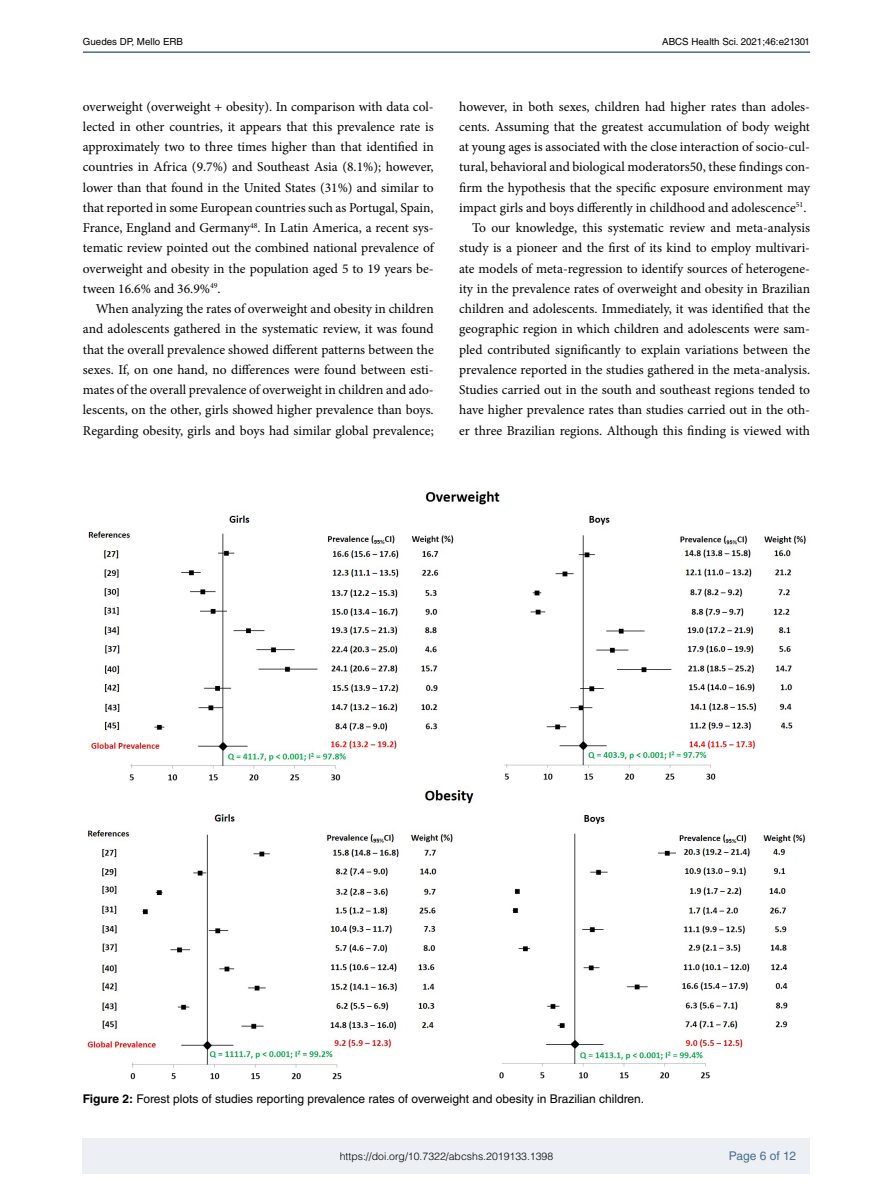
<style>
.page{position:relative;width:893px;height:1191px;background:#fff}
.page>*{position:absolute;margin:0;border:0;box-sizing:border-box;transform-origin:0 0}
.t1{font:13.5px/20.2px "Minion Pro";color:#000;text-align:justify}
.t2{font:12px "Helvetica LT Std";color:#000}
.t3{font:12px "Helvetica LT Std";color:#466e8d}
.t4{font:300 10.5px "Helvetica LT Std";color:#000}
.t5{font:9.75px "Helvetica LT Std";color:#000}
.s1{font-weight:700}
</style>
<div class="page">
<div style="left:83px;top:1138px;width:727px;height:35px;background:#ecf0f4"></div>
<hr style="left:83px;top:51px;width:727px;height:2px;background:#466e8d">
<img style="left:87px;top:491px;width:720px;height:589px">
<p class="t5" style="left:83px;top:36px;width:102px">Guedes DP, Mello ERB</p>
<p class="t5" style="left:662px;top:36px;width:149px">ABCS Health Sci. 2021;46:e21301</p>
<p class="t1" style="left:83px;top:96px;width:352px">overweight (overweight + obesity). In comparison with data col&shy;lected in other countries, it appears that this prevalence rate is approximately two to three times higher than that identified in countries in Africa (9.7%) and Southeast Asia (8.1%); however, lower than that found in the United States (31%) and similar to that reported in some European countries such as Portugal, Spain, France, England and Germany<sup>48</sup>. In Latin America, a recent sys&shy;tematic review pointed out the combined national prevalence of overweight and obesity in the population aged 5 to 19 years be&shy;tween 16.6% and 36.9%<sup>49</sup>.</p>
<p class="t1" style="left:83px;top:299px;width:352px;text-indent:13px">When analyzing the rates of overweight and obesity in children and adolescents gathered in the systematic review, it was found that the overall prevalence showed different patterns between the sexes. If, on one hand, no differences were found between esti&shy;mates of the overall prevalence of overweight in children and ado&shy;lescents, on the other, girls showed higher prevalence than boys.<br>Regarding obesity, girls and boys had similar global prevalence;</p>
<p class="t1" style="left:459px;top:96px;width:352px;text-align:right">however, in both sexes, children had higher rates than adoles&shy;cents. Assuming that the greatest accumulation of body weight at young ages is associated with the close interaction of socio-cul&shy;tural, behavioral and biological moderators50, these findings con&shy;firm the hypothesis that the specific exposure environment may impact girls and boys differently in childhood and adolescence<sup>51</sup>.<br>To our knowledge, this systematic review and meta-analysis study is a pioneer and the first of its kind to employ multivari&shy;ate models of meta-regression to identify sources of heterogene&shy;ity in the prevalence rates of overweight and obesity in Brazilian children and adolescents. Immediately, it was identified that the geographic region in which children and adolescents were sam&shy;pled contributed significantly to explain variations between the prevalence reported in the studies gathered in the meta-analysis.<br>Studies carried out in the south and southeast regions tended to have higher prevalence rates than studies carried out in the oth&shy;er three Brazilian regions. Although this finding is viewed with</p>
<p class="t2" style="left:83px;top:1092px;width:563px"><span class="s1">Figure 2:</span> Forest plots of studies reporting prevalence rates of overweight and obesity in Brazilian children.</p>
<p class="t4" style="left:340px;top:1149px;width:215px">https://doi.org/10.7322/abcshs.2019133.1398</p>
<p class="t3" style="left:729px;top:1148px;width:69px">Page 6 of 12</p>
</div>
